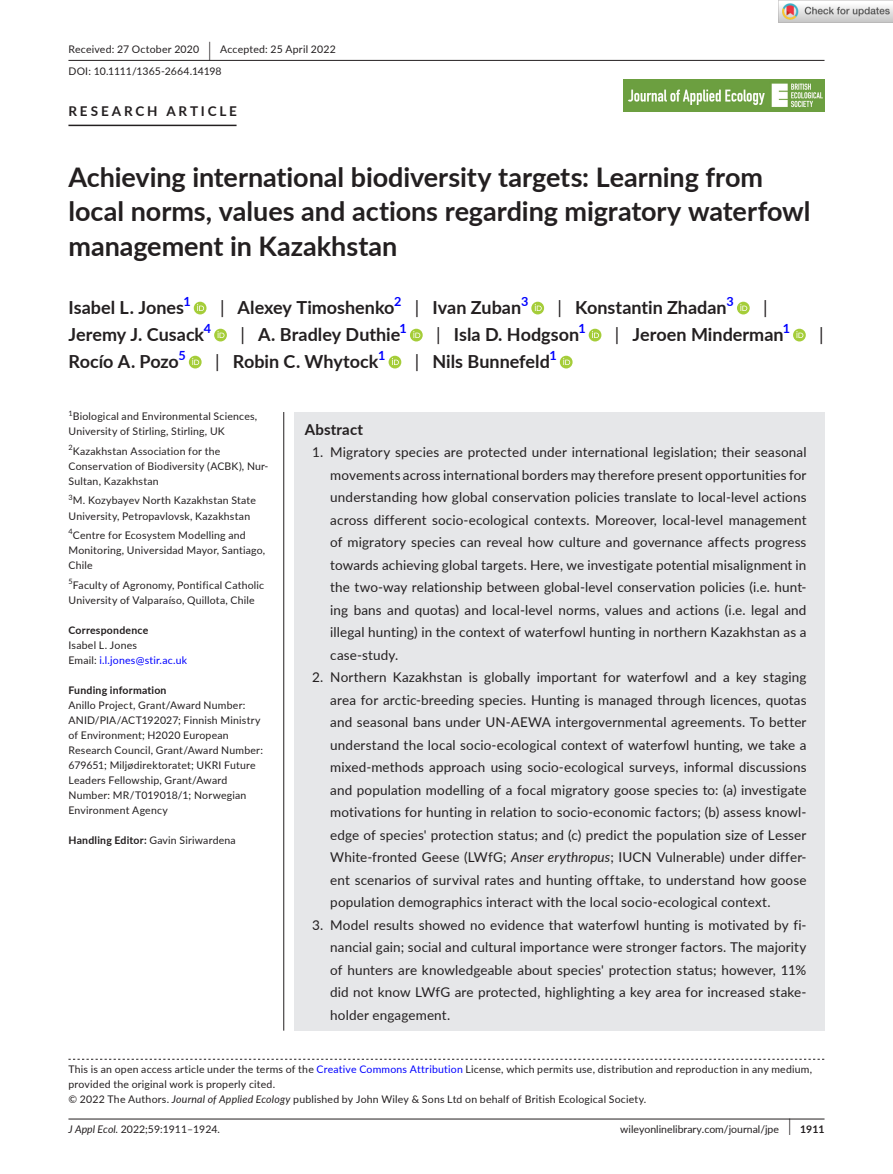
<style>
.page{position:relative;width:893px;height:1174px;background:#fff}
.page>*{position:absolute;margin:0;border:0;box-sizing:border-box;transform-origin:0 0}
.t1{font:700 27px/34.5px "Lato";letter-spacing:-.005em;color:#231f20}
.t2{font:700 18px "Lato";color:#231f20}
.t3{font:18px "Lato";color:#231f20}
.t4{font:700 15px "Lato";letter-spacing:.015em;color:#231f20}
.t5{font:13.5px/22.5px "Lato";letter-spacing:.01em;color:#231f20;text-align:justify}
.t6{font:700 13.5px "Lato";letter-spacing:.21em;color:#231f20}
.t7{font:700 12.6px "Lato";color:#00f}
.t8{font:10.5px/15px "Lato";letter-spacing:.02em;color:#231f20}
.t9{font:10.5px "Lato";color:#231f20}
.t10{font:10.5px/15px "Lato";letter-spacing:.02em;color:#00f}
.t11{font:700 10.5px "Lato";letter-spacing:.02em;color:#231f20}
.s1{font-size:19.65px}
.s2{font-weight:400}
.s3{color:#231f20}
.s4{font-weight:700}
.s5{font-style:italic}
.s6{color:#00f}
.s7{font-size:17.4px}
</style>
<div class="page">
<hr style="left:68px;top:1118px;width:756px;height:1px;background:#231f20">
<img style="left:623px;top:79px;width:201px;height:33px">
<hr style="left:68px;top:60px;width:756px;height:1px;background:#231f20">
<hr style="left:68px;top:125px;width:169px;height:1px;background:#231f20">
<div style="left:194px;top:302px;width:12px;height:12px;background:#a5cd39;border-radius:50%"></div>
<svg style="left:197px;top:304px;width:7px;height:7px"></svg>
<svg style="left:531px;top:302px;width:13px;height:12px"></svg>
<svg style="left:535px;top:304px;width:7px;height:7px"></svg>
<div style="left:737px;top:302px;width:13px;height:12px;background:#a5cd39;border-radius:50%"></div>
<svg style="left:740px;top:304px;width:7px;height:7px"></svg>
<svg style="left:214px;top:329px;width:13px;height:12px"></svg>
<svg style="left:218px;top:331px;width:6px;height:7px"></svg>
<div style="left:410px;top:329px;width:13px;height:12px;background:#a5cd39;border-radius:50%"></div>
<svg style="left:413px;top:331px;width:7px;height:7px"></svg>
<div style="left:589px;top:329px;width:12px;height:12px;background:#a5cd39;border-radius:50%"></div>
<svg style="left:592px;top:331px;width:7px;height:7px"></svg>
<svg style="left:793px;top:329px;width:13px;height:12px"></svg>
<svg style="left:796px;top:331px;width:7px;height:7px"></svg>
<svg style="left:189px;top:356px;width:13px;height:12px"></svg>
<svg style="left:192px;top:358px;width:7px;height:7px"></svg>
<div style="left:389px;top:356px;width:12px;height:12px;background:#a5cd39;border-radius:50%"></div>
<svg style="left:392px;top:358px;width:7px;height:7px"></svg>
<div style="left:560px;top:356px;width:13px;height:12px;background:#a5cd39;border-radius:50%"></div>
<svg style="left:563px;top:358px;width:7px;height:7px"></svg>
<svg style="left:68px;top:1058px;width:756px;height:1px"></svg>
<div style="left:294px;top:412px;width:530px;height:618px;background:#e6e7e9"></div>
<hr style="left:283px;top:412px;width:1px;height:618px;background:#231f20">
<img style="left:779px;top:0;width:114px;height:23px">
<p class="t8" style="left:68px;top:38px;width:269px;line-height:21.8px">Received: 27 October 2020 <span class="s1">|</span> Accepted: 25 April 2022<br>DOI: 10.1111/1365-2664.14198</p>
<p class="t6" style="left:68px;top:101px;width:170px">RESEARCH ARTICLE</p>
<h1 class="t1" style="left:68px;top:159px;width:743px">Achieving international biodiversity targets: Learning from local norms, values and actions regarding migratory waterfowl management in Kazakhstan</h1>
<h2 class="t2" style="left:68px;top:295px;width:117px">Isabel L. Jones</h2>
<p class="t7" style="left:183px;top:292px;width:9px">1</p>
<h2 class="t2" style="left:220px;top:295px;width:176px"><span class="s2">|</span> Alexey Timoshenko</h2>
<p class="t7" style="left:394px;top:292px;width:9px">2</p>
<h2 class="t2" style="left:415px;top:295px;width:108px"><span class="s2">|</span> Ivan Zuban</h2>
<p class="t7" style="left:521px;top:292px;width:9px">3</p>
<h2 class="t2" style="left:558px;top:295px;width:171px"><span class="s2">|</span> Konstantin Zhadan</h2>
<p class="t7" style="left:727px;top:292px;width:9px">3</p>
<h2 class="t3" style="left:763px;top:295px;width:6px">|</h2>
<h2 class="t2" style="left:68px;top:322px;width:137px">Jeremy J. Cusack</h2>
<p class="t7" style="left:204px;top:319px;width:9px">4</p>
<h2 class="t2" style="left:240px;top:322px;width:161px"><span class="s2">|</span> A. Bradley Duthie</h2>
<p class="t7" style="left:400px;top:319px;width:9px">1</p>
<h2 class="t2" style="left:436px;top:322px;width:145px"><span class="s2">|</span> Isla D. Hodgson</h2>
<p class="t7" style="left:578px;top:319px;width:9px">1</p>
<h2 class="t2" style="left:615px;top:322px;width:170px"><span class="s2">|</span> Jeroen Minderman</h2>
<p class="t7" style="left:783px;top:319px;width:9px">1</p>
<h2 class="t3" style="left:819px;top:322px;width:6px">|</h2>
<h2 class="t2" style="left:68px;top:349px;width:112px">Rocío A. Pozo</h2>
<p class="t7" style="left:179px;top:346px;width:9px">5</p>
<h2 class="t2" style="left:215px;top:349px;width:165px"><span class="s2">|</span> Robin C. Whytock</h2>
<p class="t7" style="left:378px;top:346px;width:9px">1</p>
<h2 class="t2" style="left:415px;top:349px;width:137px"><span class="s2">|</span> Nils Bunnefeld</h2>
<p class="t7" style="left:549px;top:346px;width:9px">1</p>
<p class="t8" style="left:68px;top:409px;width:190px"><sup>1</sup>Biological and Environmental Sciences,<br>University of Stirling, Stirling, UK</p>
<p class="t8" style="left:68px;top:443px;width:202px"><sup>2</sup>Kazakhstan Association for the<br>Conservation of Biodiversity (ACBK), Nur-<br>Sultan, Kazakhstan</p>
<p class="t8" style="left:68px;top:493px;width:189px"><sup>3</sup>M. Kozybayev North Kazakhstan State<br>University, Petropavlovsk, Kazakhstan</p>
<p class="t8" style="left:68px;top:527px;width:198px"><sup>4</sup>Centre for Ecosystem Modelling and<br>Monitoring, Universidad Mayor, Santiago,<br>Chile</p>
<p class="t8" style="left:68px;top:577px;width:197px"><sup>5</sup>Faculty of Agronomy, Pontifical Catholic<br>University of Valparaíso, Quillota, Chile</p>
<p class="t11" style="left:68px;top:622px;width:81px">Correspondence</p>
<p class="t10" style="left:68px;top:637px;width:120px"><span class="s3">Isabel L. Jones<br>Email:</span> i.l.jones@stir.ac.uk</p>
<p class="t11" style="left:68px;top:682px;width:100px">Funding information</p>
<p class="t8" style="left:68px;top:697px;width:196px">Anillo Project, Grant/Award Number:<br>ANID/PIA/ACT192027; Finnish Ministry of Environment; H2020 European Research Council, Grant/Award Number:<br>679651; Miljødirektoratet; UKRI Future Leaders Fellowship, Grant/Award Number: MR/T019018/1; Norwegian Environment Agency</p>
<p class="t8" style="left:68px;top:832px;width:169px"><span class="s4">Handling Editor:</span> Gavin Siriwardena</p>
<p class="t4" style="left:305px;top:418px;width:60px">Abstract</p>
<p class="t5" style="left:330px;top:440px;width:478px;text-indent:-18px">1. Migratory species are protected under international legislation; their seasonal movements across international borders may therefore present opportunities for understanding how global conservation policies translate to local-level actions across different socio-ecological contexts. Moreover, local-level management of migratory species can reveal how culture and governance affects progress towards achieving global targets. Here, we investigate potential misalignment in the two-way relationship between global-level conservation policies (i.e. hunt&shy;ing bans and quotas) and local-level norms, values and actions (i.e. legal and illegal hunting) in the context of waterfowl hunting in northern Kazakhstan as a case-study.</p>
<p class="t5" style="left:330px;top:665px;width:478px;text-indent:-18px">2. Northern Kazakhstan is globally important for waterfowl and a key staging area for arctic-breeding species. Hunting is managed through licences, quotas and seasonal bans under UN-AEWA intergovernmental agreements. To better understand the local socio-ecological context of waterfowl hunting, we take a mixed-methods approach using socio-ecological surveys, informal discussions and population modelling of a focal migratory goose species to: (a) investigate motivations for hunting in relation to socio-economic factors; (b) assess knowl&shy;edge of species' protection status; and (c) predict the population size of Lesser White-fronted Geese (LWfG; <span class="s5">Anser erythropus</span>; IUCN Vulnerable) under differ&shy;ent scenarios of survival rates and hunting offtake, to understand how goose population demographics interact with the local socio-ecological context.</p>
<p class="t5" style="left:330px;top:913px;width:478px;text-indent:-18px">3. Model results showed no evidence that waterfowl hunting is motivated by fi&shy;nancial gain; social and cultural importance were stronger factors. The majority of hunters are knowledgeable about species' protection status; however, 11% did not know LWfG are protected, highlighting a key area for increased stake&shy;holder engagement.</p>
<p class="t8" style="left:68px;top:1061px;width:745px">This is an open access article under the terms of the <span class="s6">Creative Commons Attribution</span> License, which permits use, distribution and reproduction in any medium, provided the original work is properly cited.<br>© 2022 The Authors. <span class="s5">Journal of Applied Ecology</span> published by John Wiley &amp; Sons Ltd on behalf of British Ecological Society.</p>
<p class="t9" style="left:68px;top:1121px;width:153px"><span class="s5">J Appl Ecol.</span> 2022;59:1911–1924.</p>
<p class="t9" style="left:620px;top:1121px;width:206px">wileyonlinelibrary.com/journal/jpe <span class="s7">|</span> <span class="s4">1911</span></p>
</div>
